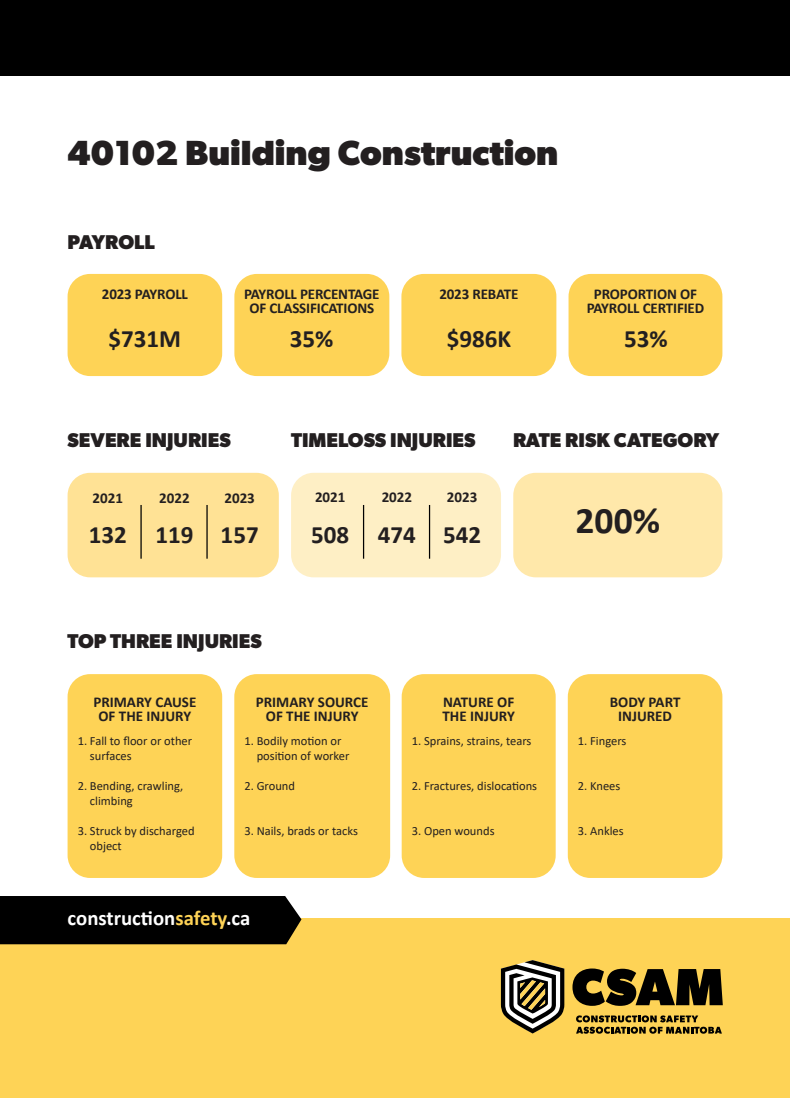
<style>
.page{position:relative;width:790px;height:1098px;background:#fff}
.page>*{position:absolute;margin:0;border:0;box-sizing:border-box;transform-origin:0 0}
.t1{font:700 37.5px "Calibri";color:#231f20}
.t2{font:700 35px "Gibson";color:#231f20}
.t3{font:700 25px "Calibri";color:#231f20}
.t4{font:700 20.88px "Calibri";color:#fff}
.t5{font:700 20px "Gibson";color:#231f20}
.t6{font:700 15px/13.8px "Calibri";letter-spacing:-.01em;color:#231f20;text-align:center}
.t7{font:12.5px "Calibri";color:#231f20}
.s1{color:#fed356}
</style>
<div class="page">
<div style="left:0;top:918px;width:789px;height:179px;background:#fed356"></div>
<div style="left:0;top:896px;width:301px;height:48px;background:#000"></div>
<svg style="left:572px;top:968px;width:150px;height:37px"></svg>
<svg style="left:576px;top:1015px;width:145px;height:18px"></svg>
<svg style="left:500px;top:960px;width:64px;height:73px"></svg>
<div style="left:0;top:0;width:789px;height:75px;background:#000"></div>
<div style="left:68px;top:274px;width:154px;height:102px;background:#fed356;border-radius:22px"></div>
<div style="left:68px;top:473px;width:211px;height:104px;background:#ffe295;border-radius:22px"></div>
<div style="left:291px;top:473px;width:209px;height:104px;background:#feefc5;border-radius:22px"></div>
<div style="left:234px;top:274px;width:155px;height:102px;background:#fed356;border-radius:22px"></div>
<div style="left:401px;top:274px;width:155px;height:102px;background:#fed356;border-radius:22px"></div>
<div style="left:568px;top:274px;width:154px;height:102px;background:#fed356;border-radius:22px"></div>
<hr style="left:140px;top:505px;width:2px;height:53px;background:#000">
<hr style="left:206px;top:505px;width:1px;height:53px;background:#000">
<div style="left:68px;top:674px;width:154px;height:203px;background:#fed356;border-radius:22px"></div>
<div style="left:234px;top:674px;width:156px;height:203px;background:#fed356;border-radius:22px"></div>
<div style="left:401px;top:674px;width:154px;height:203px;background:#fed356;border-radius:22px"></div>
<div style="left:567px;top:674px;width:155px;height:203px;background:#fed356;border-radius:22px"></div>
<div style="left:513px;top:473px;width:209px;height:104px;background:#ffe8aa;border-radius:22px"></div>
<hr style="left:363px;top:505px;width:1px;height:53px;background:#000">
<hr style="left:428px;top:505px;width:2px;height:53px;background:#000">
<h2 class="t2" style="left:68px;top:132px;width:492px">40102 Building Construction</h2>
<h3 class="t5" style="left:68px;top:230px;width:89px">PAYROLL</h3>
<p class="t6" style="left:102px;top:287px;width:87px">2023 PAYROLL</p>
<p class="t6" style="left:439px;top:287px;width:80px">2023 REBATE</p>
<p class="t6" style="left:244px;top:287px;width:137px">PAYROLL PERCENTAGE<br>OF CLASSIFICATIONS</p>
<p class="t6" style="left:586px;top:287px;width:119px">PROPORTION OF<br>PAYROLL CERTIFIED</p>
<h3 class="t3" style="left:108px;top:320px;width:74px">$731M</h3>
<h3 class="t3" style="left:290px;top:320px;width:45px">35%</h3>
<h3 class="t3" style="left:446px;top:320px;width:66px">$986K</h3>
<h3 class="t3" style="left:623px;top:320px;width:45px">53%</h3>
<h3 class="t5" style="left:68px;top:428px;width:165px">SEVERE INJURIES</h3>
<h3 class="t5" style="left:291px;top:428px;width:186px">TIMELOSS INJURIES</h3>
<p class="t6" style="left:92px;top:490px;width:32px">2021</p>
<h3 class="t3" style="left:89px;top:517px;width:40px">132</h3>
<p class="t6" style="left:159px;top:490px;width:32px">2022</p>
<p class="t6" style="left:224px;top:490px;width:32px">2023</p>
<p class="t6" style="left:315px;top:490px;width:32px">2021</p>
<p class="t6" style="left:381px;top:490px;width:32px">2022</p>
<p class="t6" style="left:446px;top:490px;width:32px">2023</p>
<h3 class="t3" style="left:155px;top:517px;width:105px">119 157</h3>
<h3 class="t3" style="left:311px;top:517px;width:171px">508 474 542</h3>
<h3 class="t5" style="left:513px;top:428px;width:207px">RATE RISK CATEGORY</h3>
<h1 class="t1" style="left:575px;top:494px;width:86px">200%</h1>
<h3 class="t5" style="left:68px;top:629px;width:196px">TOP THREE INJURIES</h3>
<p class="t6" style="left:93px;top:694px;width:104px">PRIMARY CAUSE<br>OF THE INJURY</p>
<p class="t6" style="left:256px;top:694px;width:114px">PRIMARY SOURCE<br>OF THE INJURY</p>
<p class="t6" style="left:442px;top:694px;width:74px;text-align:left">NATURE OF<br>THE INJURY</p>
<p class="t6" style="left:609px;top:694px;width:72px">BODY PART<br>INJURED</p>
<p class="t7" style="left:78px;top:731px;width:116px">1. Fall to floor or other</p>
<p class="t7" style="left:78px;top:776px;width:107px">2. Bending, crawling,</p>
<p class="t7" style="left:78px;top:821px;width:118px">3. Struck by discharged</p>
<p class="t7" style="left:90px;top:746px;width:43px">surfaces</p>
<p class="t7" style="left:90px;top:791px;width:44px">climbing</p>
<p class="t7" style="left:90px;top:836px;width:33px">object</p>
<p class="t7" style="left:244px;top:731px;width:98px">1. Bodily motion or</p>
<p class="t7" style="left:244px;top:776px;width:52px">2. Ground</p>
<p class="t7" style="left:244px;top:821px;width:115px">3. Nails, brads or tacks</p>
<p class="t7" style="left:256px;top:746px;width:94px">position of worker</p>
<h3 class="t4" style="left:68px;top:902px;width:184px">construction<span class="s1">safety</span>.ca</h3>
<p class="t7" style="left:411px;top:731px;width:121px">1. Sprains, strains, tears</p>
<p class="t7" style="left:411px;top:776px;width:127px">2. Fractures, dislocations</p>
<p class="t7" style="left:411px;top:821px;width:84px">3. Open wounds</p>
<p class="t7" style="left:577px;top:731px;width:50px">1. Fingers</p>
<p class="t7" style="left:577px;top:776px;width:44px">2. Knees</p>
<p class="t7" style="left:577px;top:821px;width:47px">3. Ankles</p>
</div>
